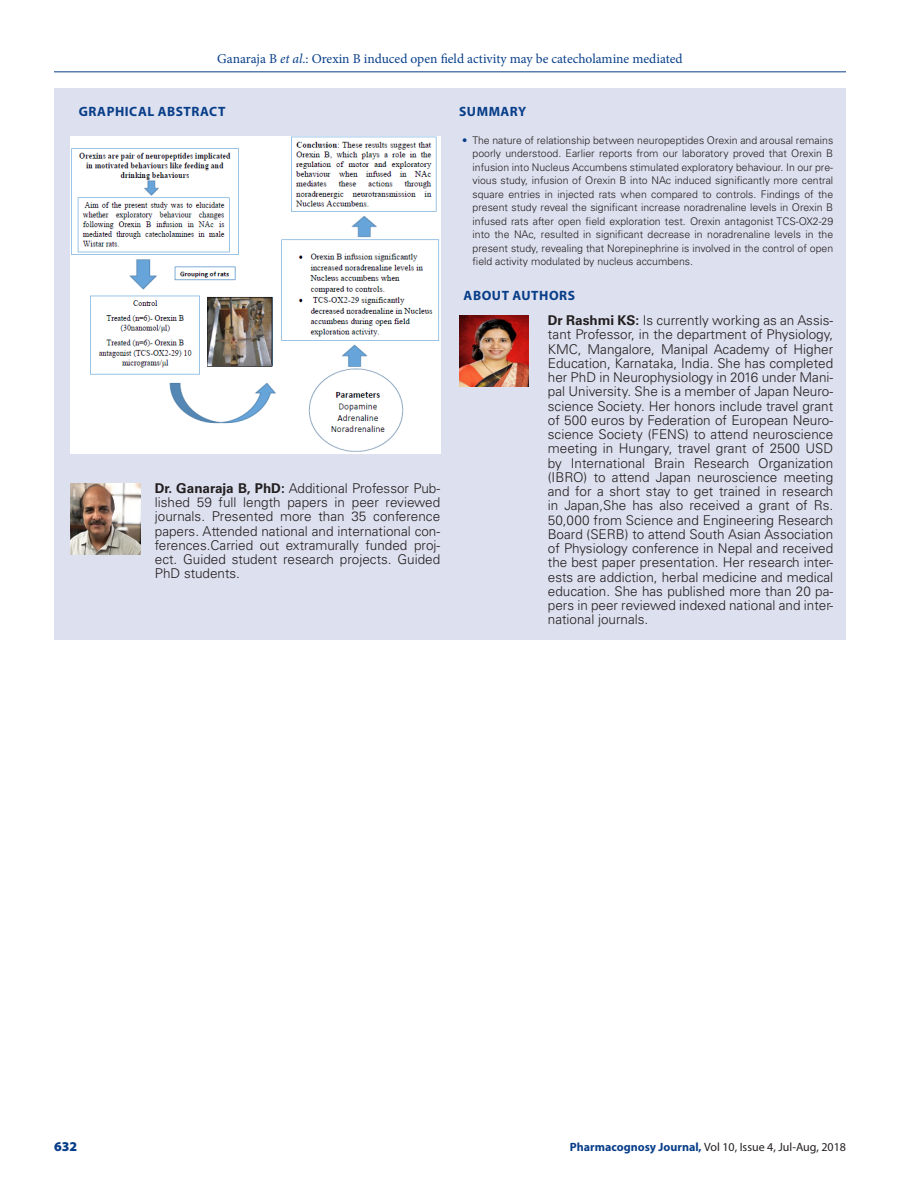
<style>
.page{position:relative;width:918px;height:1188px;background:#fff}
.page>*{position:absolute;margin:0;border:0;box-sizing:border-box;transform-origin:0 0}
.ABS_AU_TX{font:300 13.5px/14.2px "Univers LT Std";color:#231f20;text-align:justify}
.t1{font:13.5px "Minion Pro";color:#083e89}
.ABS_HD{font:700 13.5px "Myriad Pro";letter-spacing:.04em;color:#083e89}
.t2{font:900 13.5px "Myriad Pro";color:#083e89}
.t3{font:12px "Myriad Pro";color:#231f20}
.t4{font:300 10.5px/13.5px "Univers LT Std";color:#231f20;text-align:justify}
.s1{font-style:italic}
.s2{color:#083e89}
.s3{font-weight:700}
.s4{font-weight:700;color:#083e89}
</style>
<div class="page">
<hr style="left:54px;top:72px;width:792px;height:1px;background:#083e89">
<div style="left:54px;top:88px;width:792px;height:552px;background:#dde0ee"></div>
<img style="left:459px;top:316px;width:70px;height:70px">
<img style="left:70px;top:136px;width:371px;height:318px">
<img style="left:70px;top:483px;width:70px;height:71px">
<p class="t1" style="left:217px;top:50px;width:467px">Ganaraja B <span class="s1">et al</span>.: Orexin B induced open field activity may be catecholamine mediated</p>
<p class="ABS_HD" style="left:79px;top:102px;width:148px">GRAPHICAL ABSTRACT</p>
<p class="ABS_HD" style="left:459px;top:102px;width:69px">SUMMARY</p>
<p class="t4" style="left:472px;top:133px;width:362px;text-indent:-10px"><span class="s2">•</span> The nature of relationship between neuropeptides Orexin and arousal remains poorly understood. Earlier reports from our laboratory proved that Orexin B infusion into Nucleus Accumbens stimulated exploratory behaviour. In our pre&shy;vious study, infusion of Orexin B into NAc induced significantly more central square entries in injected rats when compared to controls. Findings of the present study reveal the significant increase noradrenaline levels in Orexin B infused rats after open field exploration test. Orexin antagonist TCS-OX2-29 into the NAc, resulted in significant decrease in noradrenaline levels in the present study, revealing that Norepinephrine is involved in the control of open field activity modulated by nucleus accumbens.</p>
<p class="ABS_AU_TX" style="left:155px;top:481px;width:287px"><span class="s3">Dr. Ganaraja B, PhD:</span> Additional Professor Pub&shy;lished 59 full length papers in peer reviewed journals. Presented more than 35 conference papers. Attended national and international con&shy;ferences.Carried out extramurally funded proj&shy;ect. Guided student research projects. Guided PhD students.</p>
<p class="ABS_HD" style="left:464px;top:287px;width:113px">ABOUT AUTHORS</p>
<p class="ABS_AU_TX" style="left:548px;top:313px;width:287px"><span class="s3">Dr Rashmi KS:</span> Is currently working as an Assis&shy;tant Professor, in the department of Physiology, KMC, Mangalore, Manipal Academy of Higher Education, Karnataka, India. She has completed her PhD in Neurophysiology in 2016 under Mani&shy;pal University. She is a member of Japan Neuro&shy;science Society. Her honors include travel grant of 500 euros by Federation of European Neuro&shy;science Society (FENS) to attend neuroscience meeting in Hungary, travel grant of 2500 USD by International Brain Research Organization (IBRO) to attend Japan neuroscience meeting and for a short stay to get trained in research in Japan,She has also received a grant of Rs.<br>50,000 from Science and Engineering Research Board (SERB) to attend South Asian Association of Physiology conference in Nepal and received the best paper presentation. Her research inter&shy;ests are addiction, herbal medicine and medical education. She has published more than 20 pa&shy;pers in peer reviewed indexed national and inter&shy;national journals.</p>
<p class="t2" style="left:54px;top:1137px;width:25px">632</p>
<p class="t3" style="left:570px;top:1139px;width:278px"><span class="s4">Pharmacognosy Journal,</span> Vol 10, Issue 4, Jul-Aug, 2018</p>
</div>
